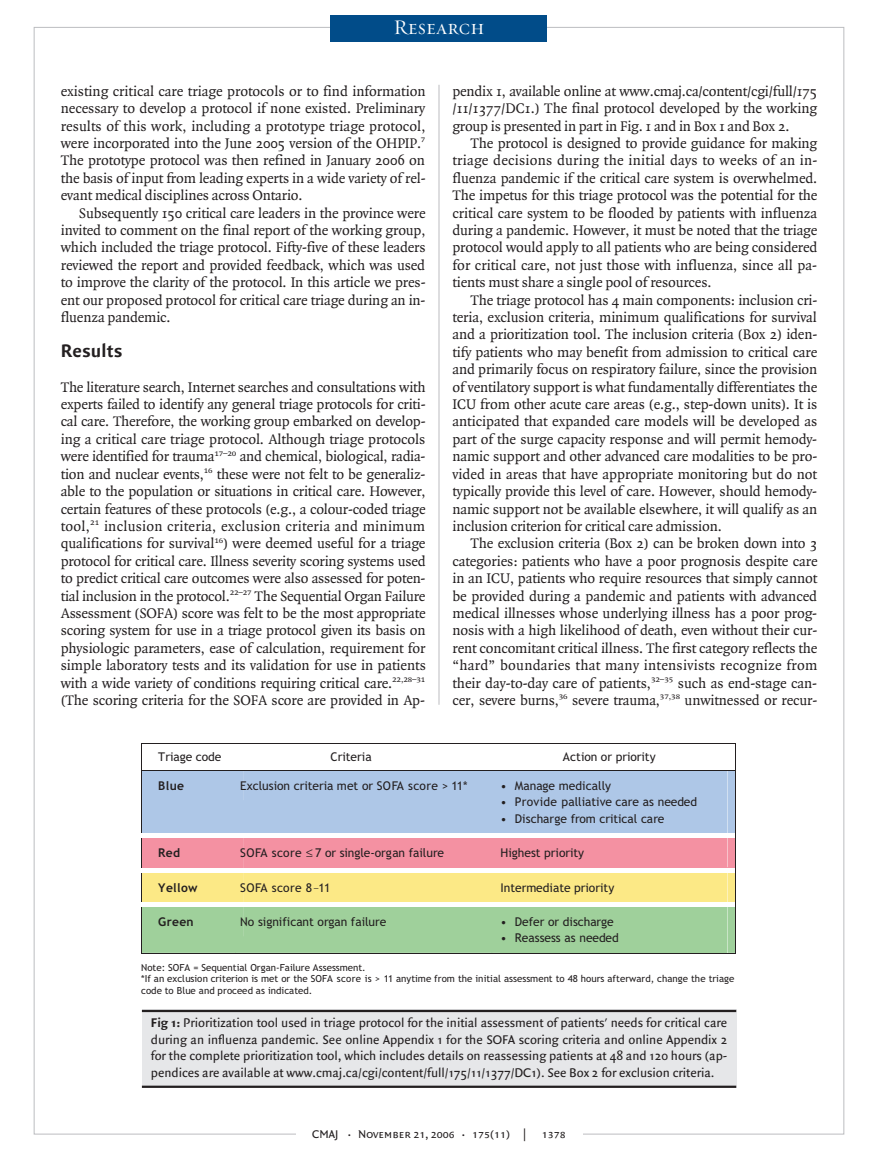
<style>
.page{position:relative;width:878px;height:1175px;background:#fff}
.page>*{position:absolute;margin:0;border:0;box-sizing:border-box;transform-origin:0 0}
.t1{font:21px "Requiem Display HTF Small Caps";letter-spacing:.005em;color:#fff}
.t2{font:700 19.5px "Quadraat Sans";letter-spacing:.005em;color:#231f20}
.t3{font:15px/17.4px "Quadraat";letter-spacing:-.01em;color:#231f20;text-align:justify}
.t4{font:13.5px/16.5px "Quadraat Sans";letter-spacing:-.005em;color:#231f20;text-align:justify}
.t5{font:12px/16.6px "Trebuchet MSPS";color:#231f20}
.t6{font:12px "Quadraat Sans Caps";color:#231f20}
.t7{font:700 12px "Trebuchet MSPS";color:#231f20}
.t8{font:9.75px/11.7px "Trebuchet MSPS";color:#231f20}
.s1{font-weight:700}
.s2{font-size:9px}
</style>
<div class="page">
<hr style="left:438px;top:85px;width:1px;height:619px;background:#bcbdc0">
<div style="left:331px;top:15px;width:216px;height:26px;background:#014c89"></div>
<svg style="left:141px;top:743px;width:595px;height:211px"></svg>
<div style="left:142px;top:1009px;width:594px;height:79px;background:#e6e7e9"></div>
<hr style="left:142px;top:1009px;width:594px;height:3px;background:#231f20">
<hr style="left:142px;top:1085px;width:594px;height:2px;background:#231f20">
<h1 class="t1" style="left:393px;top:15px;width:92px">Research</h1>
<p class="t3" style="left:61px;top:83px;width:366px">existing critical care triage protocols or to find information necessary to develop a protocol if none existed. Preliminary results of this work, including a prototype triage protocol, were incorporated into the June 2005 version of the OHPIP.<sup>7<br></sup>The prototype protocol was then refined in January 2006 on the basis of input from leading experts in a wide variety of rel&shy;evant medical disciplines across Ontario.</p>
<p class="t3" style="left:61px;top:204px;width:366px;text-indent:18px">Subsequently 150 critical care leaders in the province were invited to comment on the final report of the working group, which included the triage protocol. Fifty-five of these leaders reviewed the report and provided feedback, which was used to improve the clarity of the protocol. In this article we pres&shy;ent our proposed protocol for critical care triage during an in&shy;fluenza pandemic.</p>
<h2 class="t2" style="left:61px;top:339px;width:63px">Results</h2>
<p class="t3" style="left:61px;top:378px;width:366px">The literature search, Internet searches and consultations with experts failed to identify any general triage protocols for criti&shy;cal care. Therefore, the working group embarked on develop&shy;ing a critical care triage protocol. Although triage protocols were identified for trauma<sup>17–20</sup> and chemical, biological, radia&shy;tion and nuclear events,<sup>16</sup> these were not felt to be generaliz&shy;able to the population or situations in critical care. However, certain features of these protocols (e.g., a colour-coded triage tool,<sup>21</sup> inclusion criteria, exclusion criteria and minimum qualifications for survival<sup>16</sup>) were deemed useful for a triage protocol for critical care. Illness severity scoring systems used to predict critical care outcomes were also assessed for poten&shy;tial inclusion in the protocol.<sup>22–27</sup> The Sequential Organ Failure Assessment (SOFA) score was felt to be the most appropriate scoring system for use in a triage protocol given its basis on physiologic parameters, ease of calculation, requirement for simple laboratory tests and its validation for use in patients with a wide variety of conditions requiring critical care.<sup>22,28–31 </sup>(The scoring criteria for the SOFA score are provided in Ap-</p>
<p class="t3" style="left:452px;top:83px;width:366px">pendix 1, available online at www.cmaj.ca/content/cgi/full/175 /11/1377/DC1.) The final protocol developed by the working group is presented in part in Fig. 1 and in Box 1 and Box 2.</p>
<p class="t3" style="left:452px;top:135px;width:366px;text-indent:18px">The protocol is designed to provide guidance for making triage decisions during the initial days to weeks of an in&shy;fluenza pandemic if the critical care system is overwhelmed.<br>The impetus for this triage protocol was the potential for the critical care system to be flooded by patients with influenza during a pandemic. However, it must be noted that the triage protocol would apply to all patients who are being considered for critical care, not just those with influenza, since all pa&shy;tients must share a single pool of resources.</p>
<p class="t3" style="left:452px;top:291px;width:366px;text-indent:18px">The triage protocol has 4 main components: inclusion cri&shy;teria, exclusion criteria, minimum qualifications for survival and a prioritization tool. The inclusion criteria (Box 2) iden&shy;tify patients who may benefit from admission to critical care and primarily focus on respiratory failure, since the provision of ventilatory support is what fundamentally differentiates the ICU from other acute care areas (e.g., step-down units). It is anticipated that expanded care models will be developed as part of the surge capacity response and will permit hemody&shy;namic support and other advanced care modalities to be pro&shy;vided in areas that have appropriate monitoring but do not typically provide this level of care. However, should hemody&shy;namic support not be available elsewhere, it will qualify as an inclusion criterion for critical care admission.</p>
<p class="t3" style="left:452px;top:535px;width:366px;text-indent:18px">The exclusion criteria (Box 2) can be broken down into 3 categories: patients who have a poor prognosis despite care in an ICU, patients who require resources that simply cannot be provided during a pandemic and patients with advanced medical illnesses whose underlying illness has a poor prog&shy;nosis with a high likelihood of death, even without their cur&shy;rent concomitant critical illness. The first category reflects the “hard” boundaries that many intensivists recognize from their day-to-day care of patients,<sup>32–35</sup> such as end-stage can&shy;cer, severe burns,<sup>36</sup> severe trauma,<sup>37,38</sup> unwitnessed or recur-</p>
<p class="t5" style="left:158px;top:750px;width:65px">Triage code</p>
<p class="t5" style="left:330px;top:750px;width:43px">C iteria</p>
<p class="t5" style="left:563px;top:750px;width:94px">Action or priority</p>
<p class="t7" style="left:158px;top:781px;width:27px">Blue</p>
<p class="t5" style="left:247px;top:778px;width:222px">xclusion criteria met or SOFA score &gt; 11*</p>
<p class="t5" style="left:522px;top:778px;width:177px;text-indent:-7px">Manage medically<br>rovide palliative care as needed ischarg from critical care</p>
<p class="t7" style="left:158px;top:848px;width:23px">Red</p>
<p class="t5" style="left:240px;top:846px;width:63px">SOFA score</p>
<p class="t5" style="left:325px;top:846px;width:121px">or single-organ failure</p>
<p class="t5" style="left:500px;top:845px;width:85px">Highest priority</p>
<p class="t7" style="left:158px;top:883px;width:41px">Yellow</p>
<p class="t5" style="left:240px;top:880px;width:92px">SOFA score 8 11</p>
<p class="t5" style="left:500px;top:880px;width:115px">Intermediate priority</p>
<p class="t7" style="left:158px;top:917px;width:37px">Green</p>
<p class="t5" style="left:240px;top:914px;width:147px">No significant organ failure</p>
<p class="t5" style="left:515px;top:914px;width:105px;text-align:center">Defer or discharge eassess as n eded</p>
<p class="t8" style="left:141px;top:962px;width:45px">Note: SOF</p>
<p class="t8" style="left:145px;top:962px;width:591px;text-indent:57px">Sequential Organ-Failure Assessment.<br>If a exclusion criterio is met or the SOFA score is &gt; 11 anytime from the initial asse sment t 48 hours afterward change the triage ode to Blue and proceed as indicated.</p>
<p class="t4" style="left:151px;top:1015px;width:578px"><span class="s1">Fig 1:</span> Prioritization tool used in triage protocol for the initial assessment of patients' needs for critical care during an influenza pandemic. See online Appendix 1 for the SOFA scoring criteria and online Appendix 2 for the complete prioritization tool, which includes details on reassessing patients at 48 and 120 hours (ap&shy;pendices are available at www.cmaj.ca/cgi/content/full/175/11/1377/DC1). See Box 2 for exclusion criteria.</p>
<p class="t6" style="left:312px;top:1127px;width:255px">CMAJ <span class="s2">•</span> November 21, 2006 <span class="s2">•</span> 175(11) | 1378</p>
</div>
